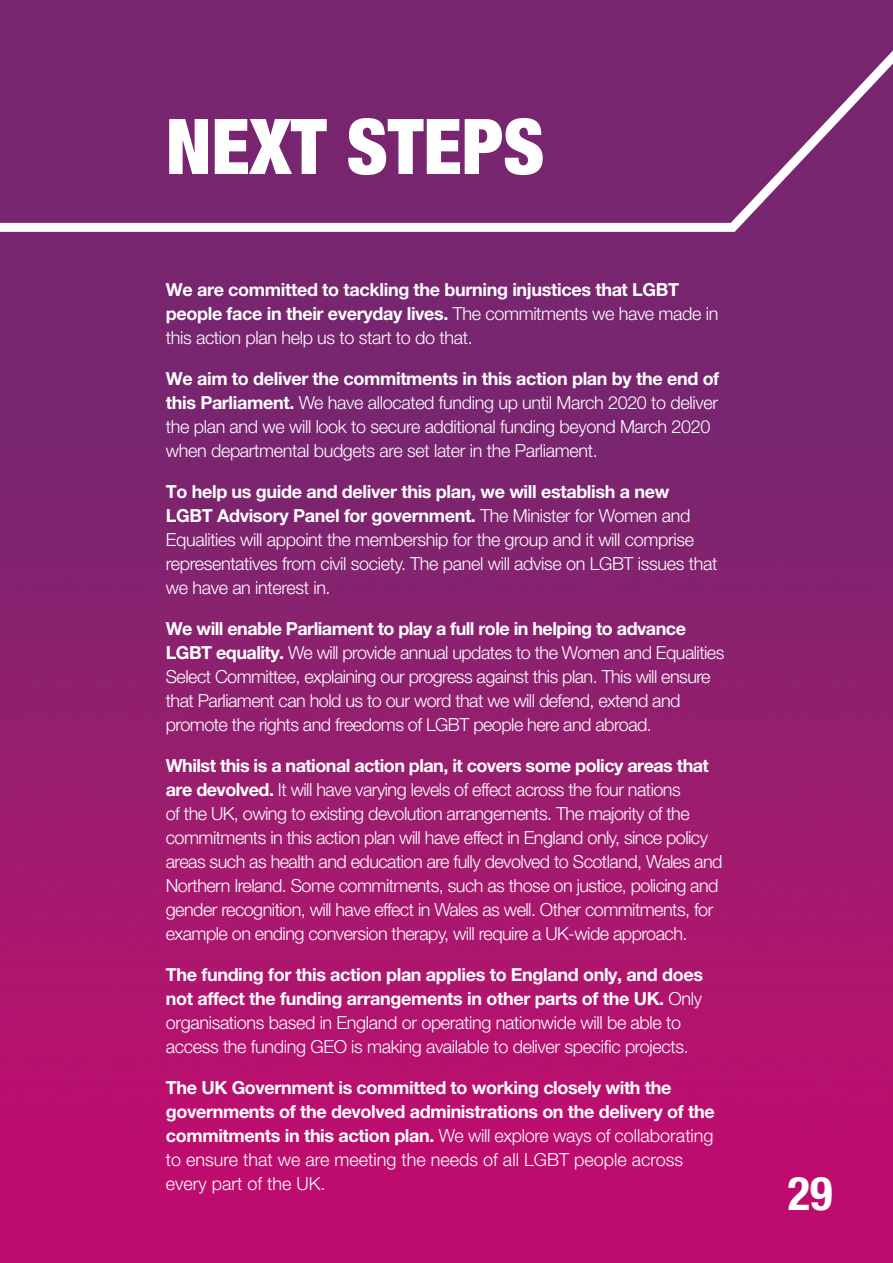
<style>
.page{position:relative;width:893px;height:1263px;background:#fff}
.page>*{position:absolute;margin:0;border:0;box-sizing:border-box;transform-origin:0 0}
.Heading___L1{font:900 condensed 76.95px "Helvetica Neue LT Pro";color:#fff}
.t1{font:700 condensed 46.5px "Helvetica Neue LT Pro";color:#fff}
.Body_copy_-_first_li{font:300 18px/24px "Helvetica Neue LT Pro";letter-spacing:-.03em;color:#fff}
.Body_copy_-_first_li-2{font:700 18px/24px "Helvetica Neue LT Pro";letter-spacing:-.02em;color:#fff}
.s1{font-weight:300}
.s2{font-weight:700}
</style>
<div class="page">
<img style="left:1px;top:236px;width:892px;height:1027px">
<hr style="left:0;top:0;width:1px;height:1263px;background:#f3ecf4">
<div style="left:0;top:0;width:893px;height:236px;background:#79256f"></div>
<p class="Heading___L1" style="left:166px;top:99px;width:380px">NEXT STEPS</p>
<p class="Body_copy_-_first_li-2" style="left:166px;top:277px;width:554px">We are committed to tackling the burning injustices that LGBT people face in their everyday lives. <span class="s1">The commitments we have made in this action plan help us to start to do that.</span></p>
<p class="Body_copy_-_first_li" style="left:166px;top:366px;width:555px"><span class="s2">We aim to deliver the commitments in this action plan by the end of this Parliament.</span> We have allocated funding up until March 2020 to deliver the plan and we will look to secure additional funding beyond March 2020 when departmental budgets are set later in the Parliament.</p>
<p class="Body_copy_-_first_li" style="left:166px;top:479px;width:553px"><span class="s2">To help us guide and deliver this plan, we will establish a new LGBT Advisory Panel for government.</span> The Minister for Women and Equalities will appoint the membership for the group and it will comprise representatives from civil society. The panel will advise on LGBT issues that we have an interest in.</p>
<p class="Body_copy_-_first_li" style="left:166px;top:616px;width:560px"><span class="s2">We will enable Parliament to play a full role in helping to advance LGBT equality.</span> We will provide annual updates to the Women and Equalities Select Committee, explaining our progress against this plan. This will ensure that Parliament can hold us to our word that we will defend, extend and promote the rights and freedoms of LGBT people here and abroad.</p>
<p class="Body_copy_-_first_li" style="left:166px;top:753px;width:558px"><span class="s2">Whilst this is a national action plan, it covers some policy areas that are devolved.</span> It will have varying levels of effect across the four nations<br>of the UK, owing to existing devolution arrangements. The majority of the commitments in this action plan will have effect in England only, since policy areas such as health and education are fully devolved to Scotland, Wales and Northern Ireland. Some commitments, such as those on justice, policing and gender recognition, will have effect in Wales as well. Other commitments, for example on ending conversion therapy, will require a UK-wide approach.</p>
<p class="Body_copy_-_first_li" style="left:166px;top:962px;width:539px"><span class="s2">The funding for this action plan applies to England only, and does not affect the funding arrangements in other parts of the UK.</span> Only organisations based in England or operating nationwide will be able to access the funding GEO is making available to deliver specific projects.</p>
<p class="Body_copy_-_first_li-2" style="left:166px;top:1075px;width:550px">The UK Government is committed to working closely with the governments of the devolved administrations on the delivery of the commitments in this action plan. <span class="s1">We will explore ways of collaborating to ensure that we are meeting the needs of all LGBT people across every part of the UK.</span></p>
<h2 class="t1" style="left:788px;top:1165px;width:46px">29</h2>
</div>
